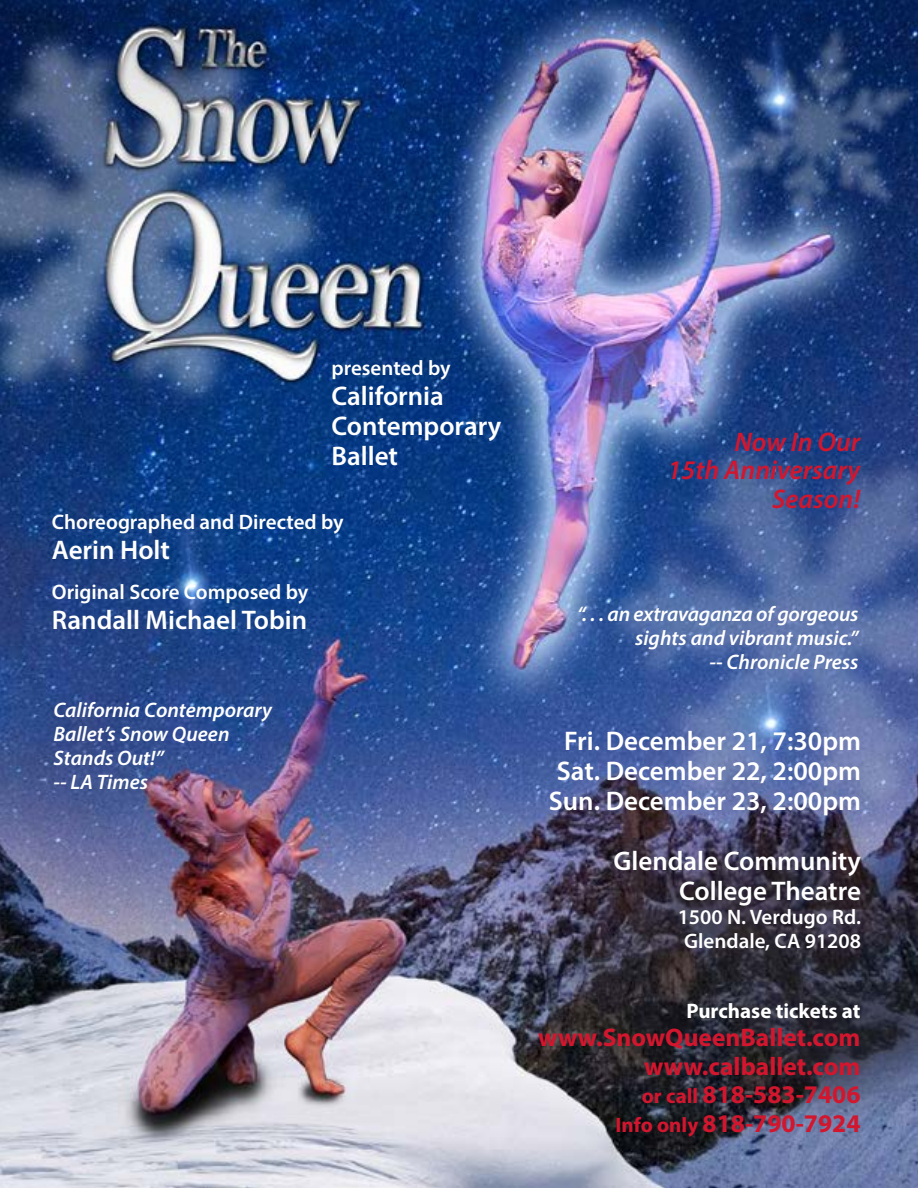
<style>
.page{position:relative;width:918px;height:1188px;background:#fff}
.page>*{position:absolute;margin:0;border:0;box-sizing:border-box;transform-origin:0 0}
.t1{font:600 27px/30px "Myriad Pro";color:#fff}
.t2{font:italic 600 27px/28.5px "Myriad Pro";color:#d2162e;text-align:right}
.t3{font:700 25.5px/28.5px "Myriad Pro";color:#d2162e;text-align:right}
.t4{font:italic 600 21px/24px "Myriad Pro";color:#fff}
.t5{font:600 21px/24px "Myriad Pro";color:#fff;text-align:center}
.t6{font:700 21px "Myriad Pro";color:#fff}
.s1{font-size:21px}
</style>
<div class="page">
<img style="left:0;top:0;width:918px;height:1188px">
<p class="t5" style="left:332px;top:356px;width:121px">presented by</p>
<p class="t1" style="left:332px;top:381px;width:171px">California<br>Contemporary<br>Ballet</p>
<p class="t5" style="left:52px;top:509px;width:293px">Choreographed and Directed by</p>
<p class="t1" style="left:52px;top:534px;width:120px">Aerin Holt</p>
<p class="t5" style="left:52px;top:579px;width:258px">Original Score Composed by</p>
<p class="t1" style="left:52px;top:604px;width:257px">Randall Michael Tobin</p>
<p class="t4" style="left:53px;top:697px;width:220px">California Contemporary<br>Ballet’s Snow Queen<br>Stands Out!”<br>-- LA Times</p>
<p class="t2" style="left:667px;top:427px;width:194px">Now In Our<br>15th Anniversary<br>Season!</p>
<p class="t4" style="left:577px;top:601px;width:283px;text-align:right">“. . . an extravaganza of gorgeous sights and vibrant music.”<br>-- Chronicle Press</p>
<p class="t1" style="left:549px;top:725px;width:314px;text-align:center">Fri. December 21, 7:30pm<br>Sat. December 22, 2:00pm<br>Sun. December 23, 2:00pm</p>
<p class="t1" style="left:614px;top:845px;width:249px;text-align:right">Glendale Community<br>College Theatre</p>
<p class="t5" style="left:678px;top:904px;width:185px">1500 N. Verdugo Rd.<br>Glendale, CA 91208</p>
<p class="t6" style="left:686px;top:997px;width:176px">Purchase tickets at</p>
<p class="t3" style="left:538px;top:1023px;width:324px">www.SnowQueenBallet.com www.calballet.com<br><span class="s1">or call</span> 818-583-7406<br><span class="s1">Info only</span> 818-790-7924</p>
</div>
